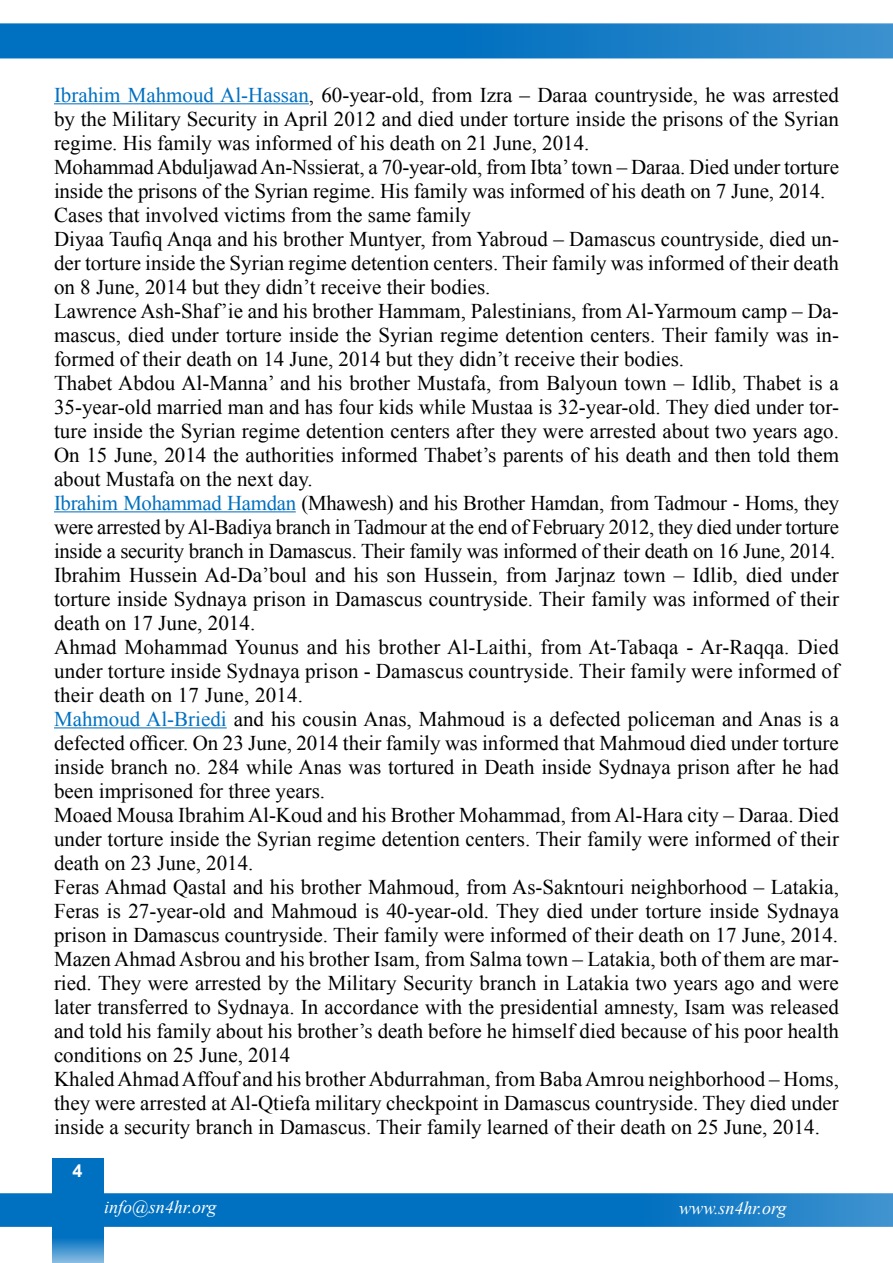
<style>
.page{position:relative;width:893px;height:1263px;background:#fff}
.page>*{position:absolute;margin:0;border:0;box-sizing:border-box;transform-origin:0 0}
.t1{font:21px/24px "Times New Roman";color:#000}
.t2{font:italic 18px "Times New Roman";color:#fff}
.t3{font:700 18px "Arial";color:#fff}
.s1{color:#0070c0}
</style>
<div class="page">
<svg style="left:52px;top:1158px;width:51px;height:105px;background:#197ec6"></svg>
<svg style="left:0;top:23px;width:893px;height:35px;background:#1179c4"></svg>
<svg style="left:0;top:1193px;width:893px;height:34px;background:#0b76c2"></svg>
<hr style="left:54px;top:103px;width:255px;height:1px;background:#0070c0">
<hr style="left:54px;top:511px;width:242px;height:1px;background:#0070c0">
<hr style="left:54px;top:727px;width:173px;height:1px;background:#0070c0">
<p class="t1" style="left:54px;top:82px;width:786px"><span class="s1">Ibrahim Mahmoud Al-Hassan</span>, 60-year-old, from Izra – Daraa countryside, he was arrested by the Military Security in April 2012 and died under torture inside the prisons of the Syrian regime. His family was informed of his death on 21 June, 2014.<br>MohammadAbduljawadAn-Nssierat a, 70-year-old, from Ibta’town – Daraa. Died under torture inside the prisons of the Syrian regime. His family was informed of his death on 7 June, 2014.<br>Cases that involved victims from the same family</p>
<p class="t1" style="left:54px;top:250px;width:786px">der torture inside the Syrian regime detention centers. Their family was informed of their death</p>
<p class="t1" style="left:54px;top:226px;width:786px">Diyaa Taufiq Anqa and his brother Muntyer, from Yabroud – Damascus countryside, died un-</p>
<p class="t1" style="left:54px;top:274px;width:438px">on 8 June, 2014 but they didn t’ receive their bodies.</p>
<p class="t1" style="left:54px;top:298px;width:786px">Lawrence Ash-Shaf’ie and his brother Hammam, Palestinians, from Al-Yarmoum camp – Da-</p>
<p class="t1" style="left:54px;top:322px;width:786px">mascus, died under torture inside the Syrian regime detention centers. Their family was in-</p>
<p class="t1" style="left:54px;top:346px;width:632px">formed of their death on 14 June, 2014 but they didn t’ receive their bodies.</p>
<p class="t1" style="left:54px;top:370px;width:786px">Thabet Abdou Al-Manna’ and his brother Mustafa, from Balyoun town – Idlib, Thabet is a</p>
<p class="t1" style="left:54px;top:418px;width:786px">ture inside the Syrian regime detention centers after they were arrested about two years ago.</p>
<p class="t1" style="left:54px;top:394px;width:786px">35-year-old married man and has four kids while Mustaa is 32-year-old. They died under tor-</p>
<p class="t1" style="left:54px;top:442px;width:787px">On 15 June, 2014 the authorities informed Thabet s’ parents of his death and then told them about Mustafa on the next day.<br><span class="s1">Ibrahim Mohammad Hamdan</span> (Mhawesh) and his Brother Hamdan, from Tadmour - Homs, they were arrested byAl-Badiya branch in Tadmour at the end of February 2012, they died under torture inside a security branch in Damascus. Their family was informed of their death on 16 June, 2014.<br>Ibrahim Hussein Ad-Da’boul and his son Hussein, from Jarjnaz town – Idlib, died under torture inside Sydnaya prison in Damascus countryside. Their family was informed of their death on 17 June, 2014.<br>Ahmad Mohammad Younus and his brother Al-Laithi, from At-Tabaqa - Ar-Raqqa. Died under torture inside Sydnaya prison - Damascus countryside. Their family were informed of their death on 17 June, 2014.<br><span class="s1">Mahmoud Al-Briedi</span> and his cousin Anas, Mahmoud is a defected policeman and Anas is a defected officer. On 23 June, 2014 their family was informed that Mahmoud died under torture inside branch no. 284 while Anas was tortured in Death inside Sydnaya prison after he had been imprisoned for three years.<br>Moaed Mousa IbrahimAl-Koud and his Brother Mohammad, fromAl-Hara city – Daraa. Died under torture inside the Syrian regime detention centers. Their family were informed of their death on 23 June, 2014.<br>Feras Ahmad Qastal and his brother Mahmoud, from As-Sakntouri neighborhood – Latakia, Feras is 27-year-old and Mahmoud is 40-year-old. They died under torture inside Sydnaya prison in Damascus countryside. Their family were informed of their death on 17 June, 2014.</p>
<p class="t1" style="left:54px;top:970px;width:786px">ried. They were arrested by the Military Security branch in Latakia two years ago and were</p>
<p class="t1" style="left:54px;top:946px;width:786px">MazenAhmadAsbrou and his brother Isam, from Salma town – Latakia, both of them are mar-</p>
<p class="t1" style="left:54px;top:994px;width:786px">later transferred to Sydnaya. In accordance with the presidential amnesty, Isam was released and told his family about his brother s’ death before he himself died because of his poor health conditions on 25 June, 2014<br>KhaledAhmadAffouf and his brotherAbdurrahman, from BabaAmrou neighborhood – Homs, they were arrested at Al-Qtiefa military checkpoint in Damascus countryside. They died under inside a security branch in Damascus. Their family learned of their death on 25 June, 2014.</p>
<p class="t3" style="left:72px;top:1158px;width:12px">4</p>
<p class="t2" style="left:104px;top:1194px;width:114px">info@sn4hr.org</p>
<p class="t2" style="left:679px;top:1195px;width:109px">www.sn4hr.org</p>
</div>
